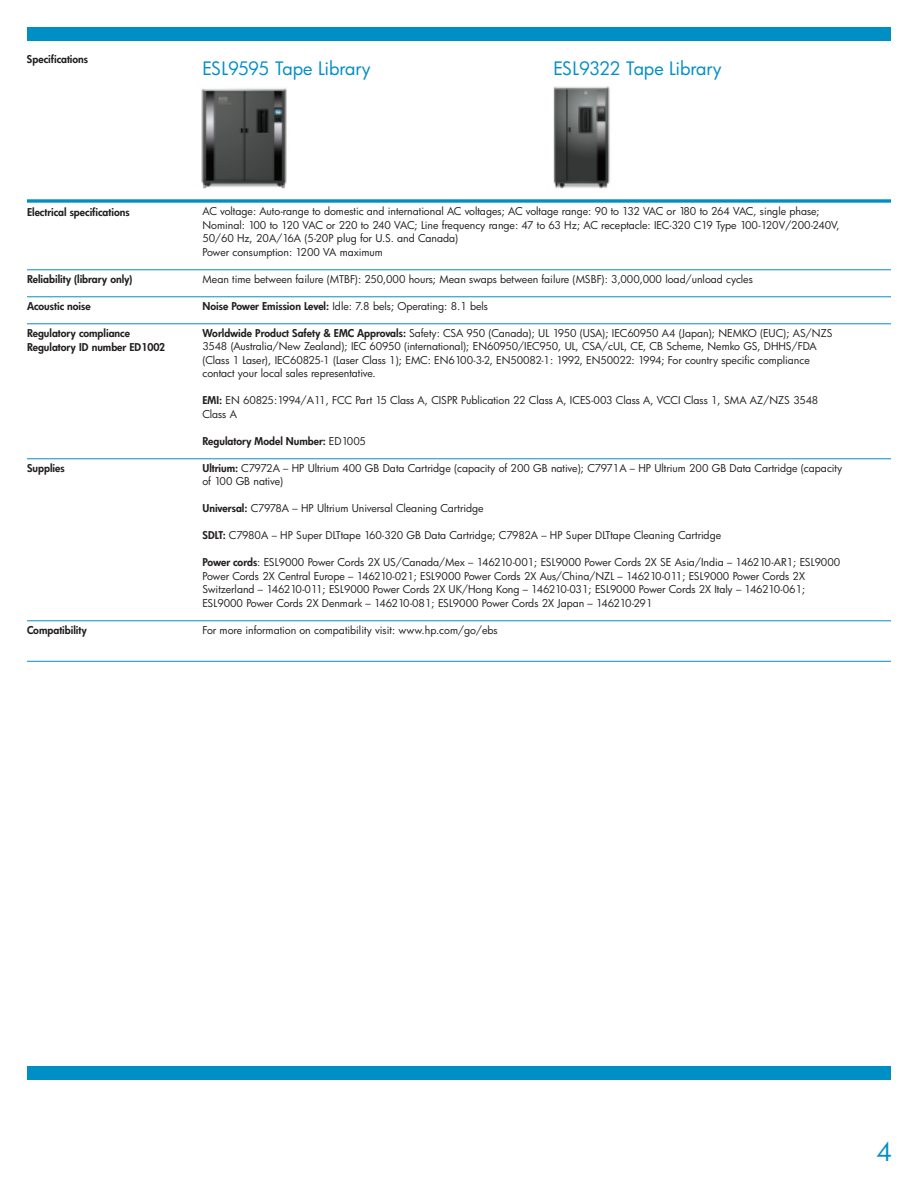
<style>
.page{position:relative;width:918px;height:1188px;background:#fff}
.page>*{position:absolute;margin:0;border:0;box-sizing:border-box;transform-origin:0 0}
.t1{font:25.5px "Futura";color:#008fc5}
.t2{font:18px "Futura";letter-spacing:-.005em;color:#008fc5}
.t3{font:10.5px/13.5px "Futura";letter-spacing:-.005em;color:#231f20}
.t4{font:800 10.5px/13.5px "Futura";color:#231f20}
.s1{font-weight:800}
.s2{font-weight:400}
</style>
<div class="page">
<svg style="left:27px;top:199px;width:864px;height:4px"></svg>
<hr style="left:27px;top:269px;width:864px;height:1px;background:#008fc5">
<hr style="left:27px;top:296px;width:864px;height:1px;background:#008fc5">
<hr style="left:27px;top:323px;width:864px;height:1px;background:#008fc5">
<hr style="left:27px;top:458px;width:864px;height:1px;background:#008fc5">
<hr style="left:27px;top:620px;width:864px;height:1px;background:#008fc5">
<hr style="left:27px;top:661px;width:864px;height:1px;background:#008fc5">
<div style="left:27px;top:27px;width:864px;height:13px;background:#008fc5"></div>
<div style="left:27px;top:1066px;width:864px;height:14px;background:#008fc5"></div>
<img style="left:201px;top:88px;width:86px;height:101px">
<img style="left:553px;top:86px;width:57px;height:103px">
<p class="t4" style="left:27px;top:53px;width:63px">Specifications</p>
<h2 class="t2" style="left:202px;top:60px;width:170px">ESL9595 Tape Library</h2>
<h2 class="t2" style="left:553px;top:60px;width:170px">ESL9322 Tape Library</h2>
<p class="t4" style="left:27px;top:206px;width:104px">Electrical specifications</p>
<p class="t4" style="left:27px;top:273px;width:107px">Reliability (library only)</p>
<p class="t4" style="left:27px;top:300px;width:65px">Acoustic noise</p>
<p class="t4" style="left:27px;top:327px;width:140px">Regulatory compliance<br>Regulatory ID number ED1002</p>
<p class="t4" style="left:27px;top:462px;width:39px">Supplies</p>
<p class="t4" style="left:27px;top:624px;width:62px">Compatibility</p>
<p class="t3" style="left:202px;top:205px;width:639px">AC voltage: Auto-range to domestic and international AC voltages; AC voltage range: 90 to 132 VAC or 180 to 264 VAC, single phase; Nominal: 100 to 120 VAC or 220 to 240 VAC; Line frequency range: 47 to 63 Hz; AC receptacle: IEC-320 C19 Type 100-120V/200-240V, 50/60 Hz, 20A/16A (5-20P plug for U.S. and Canada)<br>Power consumption: 1200 VA maximum</p>
<p class="t3" style="left:202px;top:273px;width:552px">Mean time between failure (MTBF): 250,000 hours; Mean swaps between failure (MSBF): 3,000,000 load/unload cycles</p>
<p class="t3" style="left:202px;top:300px;width:287px"><span class="s1">Noise Power Emission Level:</span> Idle: 7.8 bels; Operating: 8.1 bels</p>
<p class="t3" style="left:202px;top:327px;width:632px"><span class="s1">Worldwide Product Safety &amp; EMC Approvals:</span> Safety: CSA 950 (Canada); UL 1950 (USA); IEC60950 A4 (Japan); NEMKO (EUC); AS/NZS 3548 (Australia/New Zealand); IEC 60950 (international); EN60950/IEC950, UL, CSA/cUL, CE, CB Scheme, Nemko GS, DHHS/FDA (Class 1 Laser), IEC60825-1 (Laser Class 1); EMC: EN6100-3-2, EN50082-1: 1992, EN50022: 1994; For country specific compliance contact your local sales representative.</p>
<p class="t3" style="left:202px;top:394px;width:617px"><span class="s1">EMI:</span> EN 60825:1994/A11, FCC Part 15 Class A, CISPR Publication 22 Class A, ICES-003 Class A, VCCI Class 1, SMA AZ/NZS 3548<br>Class A</p>
<p class="t4" style="left:202px;top:435px;width:165px">Regulatory Model Number: <span class="s2">ED1005</span></p>
<p class="t3" style="left:202px;top:462px;width:641px"><span class="s1">Ultrium:</span> C7972A – HP Ultrium 400 GB Data Cartridge (capacity of 200 GB native); C7971A – HP Ultrium 200 GB Data Cartridge (capacity of 100 GB native)</p>
<p class="t3" style="left:202px;top:502px;width:283px"><span class="s1">Universal:</span> C7978A – HP Ultrium Universal Cleaning Cartridge</p>
<p class="t3" style="left:202px;top:529px;width:520px"><span class="s1">SDLT:</span> C7980A – HP Super DLTtape 160-320 GB Data Cartridge; C7982A – HP Super DLTtape Cleaning Cartridge</p>
<p class="t3" style="left:202px;top:556px;width:639px"><span class="s1">Power cords</span>: ESL9000 Power Cords 2X US/Canada/Mex – 146210-001; ESL9000 Power Cords 2X SE Asia/India – 146210-AR1; ESL9000<br>Power Cords 2X Central Europe – 146210-021; ESL9000 Power Cords 2X Aus/China/NZL – 146210-011; ESL9000 Power Cords 2X Switzerland – 146210-011; ESL9000 Power Cords 2X UK/Hong Kong – 146210-031; ESL9000 Power Cords 2X Italy – 146210-061; ESL9000 Power Cords 2X Denmark – 146210-081; ESL9000 Power Cords 2X Japan – 146210-291</p>
<p class="t3" style="left:202px;top:624px;width:297px">For more information on compatibility visit: www.hp.com/go/ebs</p>
<h1 class="t1" style="left:877px;top:1140px;width:17px">4</h1>
</div>
